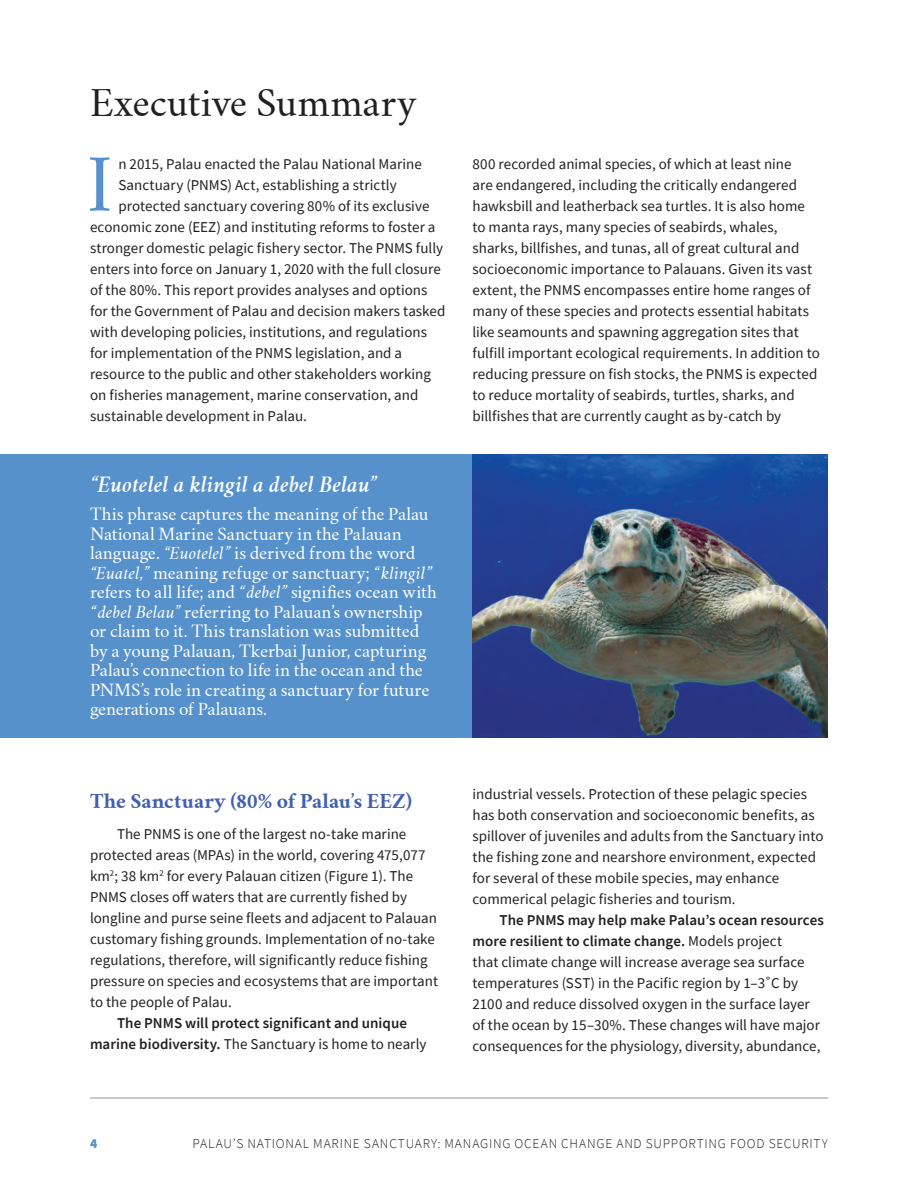
<style>
.page{position:relative;width:918px;height:1188px;background:#fff}
.page>*{position:absolute;margin:0;border:0;box-sizing:border-box;transform-origin:0 0}
.t1{font:70.95px "Crimson Text";color:#5691cc}
.t2{font:36px "Crimson Text";color:#231f20}
.t3{font:italic 600 21px "Crimson Text";letter-spacing:-.005em;color:#fff}
.t4{font:700 19.5px "Crimson Text";color:#4260ac}
.t5{font:16.5px/19.5px "Crimson Text";letter-spacing:-.005em;color:#fff}
.t6{font:15px/21px "Source Sans Pro";color:#231f20}
.t7{font:600 15px/21px "Source Sans Pro";letter-spacing:.005em;color:#231f20;text-align:center}
.t8{font:300 13.5px "Source Sans Pro";letter-spacing:.055em;color:#231f20}
.t9{font:900 13.5px "Source Sans Pro";color:#5691cc}
.s1{font-style:italic}
.s2{font-weight:600;font-style:italic}
.s3{font-weight:400}
.s4{font-weight:600}
</style>
<div class="page">
<div style="left:0;top:454px;width:472px;height:283px;background:#5691cc"></div>
<img style="left:472px;top:454px;width:356px;height:283px">
<hr style="left:90px;top:1098px;width:738px;height:1px;background:#939598">
<h2 class="t2" style="left:90px;top:81px;width:328px">Executive Summary</h2>
<h1 class="t1" style="left:87px;top:141px;width:28px">I</h1>
<p class="t6" style="left:118px;top:153px;width:305px">n 2015, Palau enacted the Palau National Marine</p>
<p class="t6" style="left:118px;top:174px;width:280px">Sanctuary (PNMS) Act, establishing a strictly</p>
<p class="t6" style="left:118px;top:195px;width:313px">protected sanctuary covering 80% of its exclusive</p>
<p class="t6" style="left:90px;top:216px;width:347px">economic zone (EEZ) and instituting reforms to foster a</p>
<p class="t6" style="left:90px;top:237px;width:355px">stronger domestic pelagic fishery sector. The PNMS fully</p>
<p class="t6" style="left:90px;top:258px;width:352px">enters into force on January 1, 2020 with the full closure</p>
<p class="t6" style="left:90px;top:279px;width:339px">of the 80%. This report provides analyses and options</p>
<p class="t6" style="left:90px;top:300px;width:357px">for the Government of Palau and decision makers tasked</p>
<p class="t6" style="left:90px;top:321px;width:339px">with developing policies, institutions, and regulations</p>
<p class="t6" style="left:90px;top:342px;width:314px">for implementation of the PNMS legislation, and a</p>
<p class="t6" style="left:90px;top:363px;width:342px">resource to the public and other stakeholders working</p>
<p class="t6" style="left:90px;top:384px;width:330px">on fisheries management, marine conservation, and</p>
<p class="t6" style="left:90px;top:405px;width:219px">sustainable development in Palau.</p>
<h3 class="t3" style="left:90px;top:472px;width:288px">“Euotelel a klingil a debel Belau”</h3>
<p class="t5" style="left:90px;top:505px;width:348px">This phrase captures the meaning of the Palau National Marine Sanctuary in the Palauan language. <span class="s1">“Euotelel”</span> is derived from the word <span class="s1">“Euatel,”</span> meaning refuge or sanctuary; <span class="s1">“klingil</span><span class="s2">” </span>refers to all life; and <span class="s1">“debel”</span> signifies ocean with <span class="s1">“debel Belau”</span> referring to Palauan’s ownership or claim to it. This translation was submitted by a young Palauan, Tkerbai Junior, capturing Palau’s connection to life in the ocean and the PNMS’s role in creating a sanctuary for future generations of Palauans.</p>
<h3 class="t4" style="left:90px;top:789px;width:323px">The Sanctuary (80% of Palau’s EEZ)</h3>
<p class="t6" style="left:90px;top:824px;width:350px;text-indent:27px">The PNMS is one of the largest no-take marine protected areas (MPAs) in the world, covering 475,077 km<sup>2</sup>; 38 km<sup>2</sup> for every Palauan citizen (Figure 1). The PNMS closes off waters that are currently fished by longline and purse seine fleets and adjacent to Palauan customary fishing grounds. Implementation of no-take regulations, therefore, will significantly reduce fishing pressure on species and ecosystems that are important to the people of Palau.</p>
<p class="t7" style="left:90px;top:1012px;width:338px">The PNMS will protect significant and unique marine biodiversity. <span class="s3">The Sanctuary is home to nearly</span></p>
<p class="t6" style="left:473px;top:153px;width:349px">800 recorded animal species, of which at least nine<br>are endangered, including the critically endangered hawksbill and leatherback sea turtles. It is also home to manta rays, many species of seabirds, whales, sharks, billfishes, and tunas, all of great cultural and socioeconomic importance to Palauans. Given its vast extent, the PNMS encompasses entire home ranges of many of these species and protects essential habitats like seamounts and spawning aggregation sites that fulfill important ecological requirements. In addition to reducing pressure on fish stocks, the PNMS is expected to reduce mortality of seabirds, turtles, sharks, and billfishes that are currently caught as by-catch by</p>
<p class="t6" style="left:473px;top:783px;width:352px">industrial vessels. Protection of these pelagic species has both conservation and socioeconomic benefits, as spillover of juveniles and adults from the Sanctuary into the fishing zone and nearshore environment, expected for several of these mobile species, may enhance commerical pelagic fisheries and tourism.</p>
<p class="t6" style="left:473px;top:909px;width:353px;text-indent:27px"><span class="s4">The PNMS may help make Palau’s ocean resources more resilient to climate change.</span> Models project<br>that climate change will increase average sea surface temperatures (SST) in the Pacific region by 1–3˚C by 2100 and reduce dissolved oxygen in the surface layer of the ocean by 15–30%. These changes will have major consequences for the physiology, diversity, abundance,</p>
<p class="t9" style="left:90px;top:1134px;width:9px">4</p>
<p class="t8" style="left:192px;top:1135px;width:637px">PALAU’S NATIONAL MARINE SANCTUARY: MANAGING OCEAN CHANGE AND SUPPORTING FOOD SECURITY</p>
</div>
